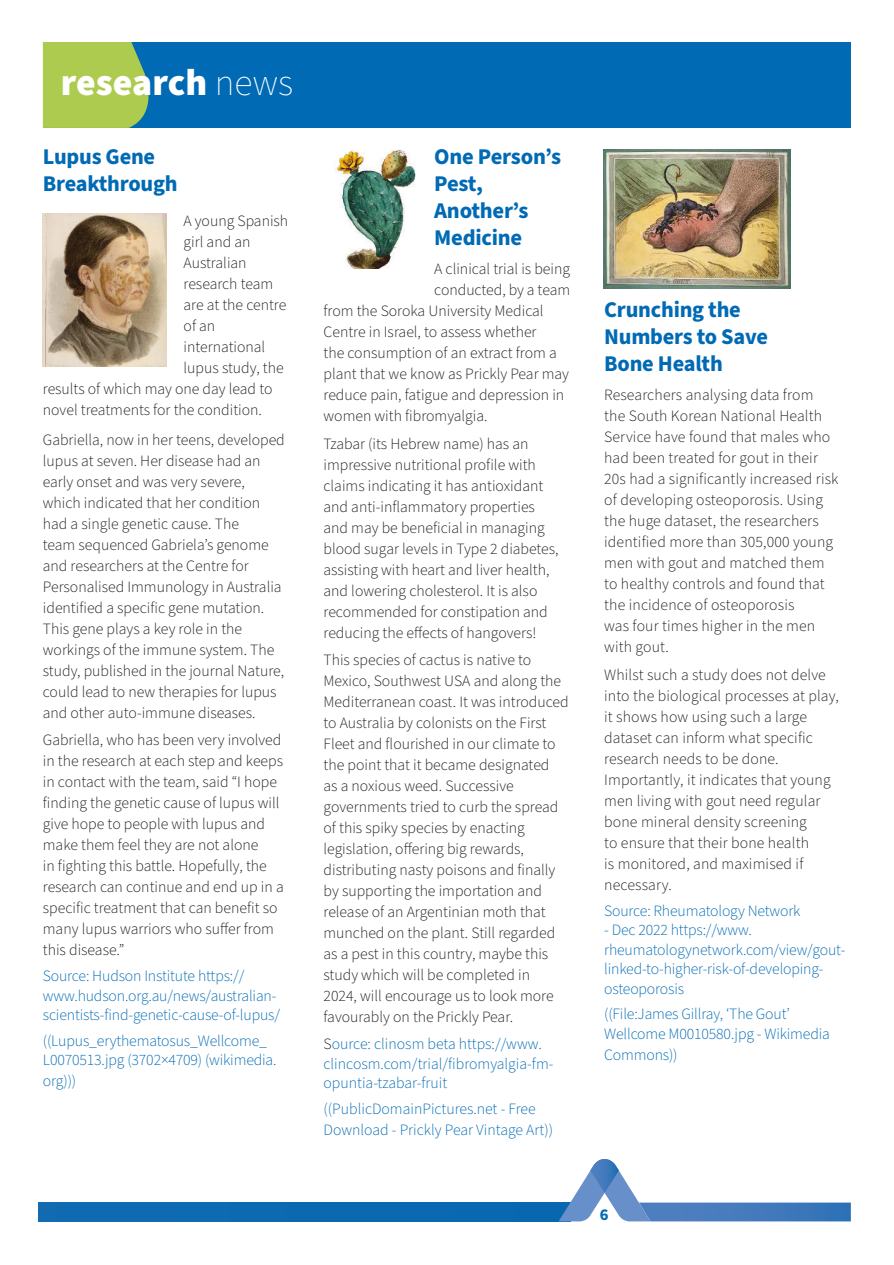
<style>
.page{position:relative;width:894px;height:1265px;background:#fff}
.page>*{position:absolute;margin:0;border:0;box-sizing:border-box;transform-origin:0 0}
.t1{font:900 37.5px "Source Sans Pro";color:#fff}
.t2{font:700 22.5px/27px "Source Sans Pro";letter-spacing:-.01em;color:#006ab4}
.t3{font:700 16.5px "Source Sans Pro";color:#006ab4}
.t4{font:300 15.75px/21px "Source Sans Pro";color:#1d1d1b}
.t5{font:300 15.75px/19.5px "Source Sans Pro";letter-spacing:-.01em;color:#006ab4}
.s1{font-weight:200}
.s2{color:#1d1d1b}
</style>
<div class="page">
<img style="left:43px;top:213px;width:124px;height:154px">
<div style="left:43px;top:43px;width:808px;height:85px;background:#006ab4"></div>
<svg style="left:43px;top:43px;width:106px;height:85px;background:#a3c554"></svg>
<div style="left:39px;top:1202px;width:531px;height:19px;background:#0c69b0"></div>
<svg style="left:559px;top:1159px;width:292px;height:62px"></svg>
<img style="left:334px;top:149px;width:82px;height:119px">
<img style="left:604px;top:149px;width:186px;height:139px">
<h1 class="t1" style="left:61px;top:57px;width:234px">research <span class="s1">news</span></h1>
<h2 class="t2" style="left:43px;top:143px;width:136px">Lupus Gene<br>Breakthrough</h2>
<p class="t4" style="left:183px;top:211px;width:106px">A young Spanish</p>
<p class="t4" style="left:184px;top:232px;width:68px">girl and an</p>
<p class="t4" style="left:184px;top:253px;width:65px">Australian</p>
<p class="t4" style="left:184px;top:274px;width:91px">research team</p>
<p class="t4" style="left:184px;top:295px;width:104px">are at the centre</p>
<p class="t4" style="left:184px;top:316px;width:33px">of an</p>
<p class="t4" style="left:184px;top:337px;width:83px">international</p>
<p class="t4" style="left:184px;top:358px;width:102px">lupus study, the</p>
<p class="t4" style="left:43px;top:379px;width:231px">results of which may one day lead to</p>
<p class="t4" style="left:43px;top:400px;width:221px">novel treatments for the condition.</p>
<p class="t4" style="left:43px;top:429px;width:243px">Gabriella, now in her teens, developed lupus at seven. Her disease had an early onset and was very severe, which indicated that her condition had a single genetic cause. The<br>team sequenced Gabriela’s genome and researchers at the Centre for Personalised Immunology in Australia identified a specific gene mutation.<br>This gene plays a key role in the workings of the immune system. The study, published in the journal Nature, could lead to new therapies for lupus and other auto-immune diseases.</p>
<p class="t4" style="left:43px;top:730px;width:242px">Gabriella, who has been very involved in the research at each step and keeps in contact with the team, said “I hope finding the genetic cause of lupus will give hope to people with lupus and make them feel they are not alone<br>in fighting this battle. Hopefully, the research can continue and end up in a specific treatment that can benefit so many lupus warriors who suffer from this disease.”</p>
<p class="t5" style="left:43px;top:966px;width:239px">Source: Hudson Institute https:// www.hudson.org.au/news/australian&shy;scientists-find-genetic-cause-of-lupus/</p>
<p class="t5" style="left:43px;top:1031px;width:235px">((Lupus_erythematosus_Wellcome_<br>L0070513.jpg (3702×4709) (wikimedia.</p>
<p class="t5" style="left:43px;top:1072px;width:35px">org)))</p>
<h2 class="t2" style="left:434px;top:143px;width:128px">One Person’s<br>Pest,<br>Another’s<br>Medicine</h2>
<p class="t4" style="left:434px;top:259px;width:137px">A clinical trial is being</p>
<p class="t4" style="left:434px;top:280px;width:137px">conducted, by a team</p>
<p class="t4" style="left:324px;top:301px;width:222px">from the Soroka University Medical</p>
<p class="t4" style="left:324px;top:322px;width:215px">Centre in Israel, to assess whether</p>
<p class="t4" style="left:324px;top:343px;width:235px">the consumption of an extract from a</p>
<p class="t4" style="left:324px;top:364px;width:247px">plant that we know as Prickly Pear may</p>
<p class="t4" style="left:324px;top:385px;width:242px">reduce pain, fatigue and depression in</p>
<p class="t4" style="left:324px;top:406px;width:166px">women with fibromyalgia.</p>
<p class="t4" style="left:324px;top:433px;width:237px">Tzabar (its Hebrew name) has an impressive nutritional profile with claims indicating it has antioxidant and anti-inflammatory properties and may be beneficial in managing blood sugar levels in Type 2 diabetes, assisting with heart and liver health, and lowering cholesterol. It is also recommended for constipation and reducing the effects of hangovers!</p>
<p class="t4" style="left:324px;top:650px;width:247px">This species of cactus is native to Mexico, Southwest USA and along the Mediterranean coast. It was introduced to Australia by colonists on the First Fleet and flourished in our climate to the point that it became designated<br>as a noxious weed. Successive governments tried to curb the spread of this spiky species by enacting legislation, offering big rewards, distributing nasty poisons and finally by supporting the importation and release of an Argentinian moth that munched on the plant. Still regarded as a pest in this country, maybe this study which will be completed in<br>2024, will encourage us to look more favourably on the Prickly Pear.</p>
<p class="t5" style="left:324px;top:1035px;width:231px"><span class="s2">S</span>ource: clinosm beta https://www. clincosm.com/trial/fibromyalgia-fm&shy;opuntia-tzabar-fruit</p>
<p class="t5" style="left:324px;top:1099px;width:231px;line-height:21px">((PublicDomainPictures.net - Free<br>Download - Prickly Pear Vintage Art))</p>
<h2 class="t2" style="left:604px;top:296px;width:165px">Crunching the<br>Numbers to Save<br>Bone Health</h2>
<p class="t4" style="left:604px;top:385px;width:236px">Researchers analysing data from the South Korean National Health<br>Service have found that males who had been treated for gout in their<br>20s had a significantly increased risk of developing osteoporosis. Using the huge dataset, the researchers identified more than 305,000 young men with gout and matched them to healthy controls and found that the incidence of osteoporosis<br>was four times higher in the men with gout.</p>
<p class="t4" style="left:604px;top:664px;width:236px">Whilst such a study does not delve into the biological processes at play, it shows how using such a large dataset can inform what specific research needs to be done.<br>Importantly, it indicates that young men living with gout need regular bone mineral density screening<br>to ensure that their bone health<br>is monitored, and maximised if necessary.</p>
<p class="t5" style="left:604px;top:901px;width:198px">Source: Rheumatology Network</p>
<p class="t5" style="left:604px;top:920px;width:243px">- Dec 2022 https://www. rheumatologynetwork.com/view/gout&shy;linked-to-higher-risk-of-developing&shy;osteoporosis</p>
<p class="t5" style="left:604px;top:1005px;width:227px">((File:James Gillray, ‘The Gout’<br>Wellcome M0010580.jpg - Wikimedia</p>
<p class="t5" style="left:604px;top:1045px;width:75px">Commons))</p>
<p class="t3" style="left:600px;top:1203px;width:10px">6</p>
</div>
